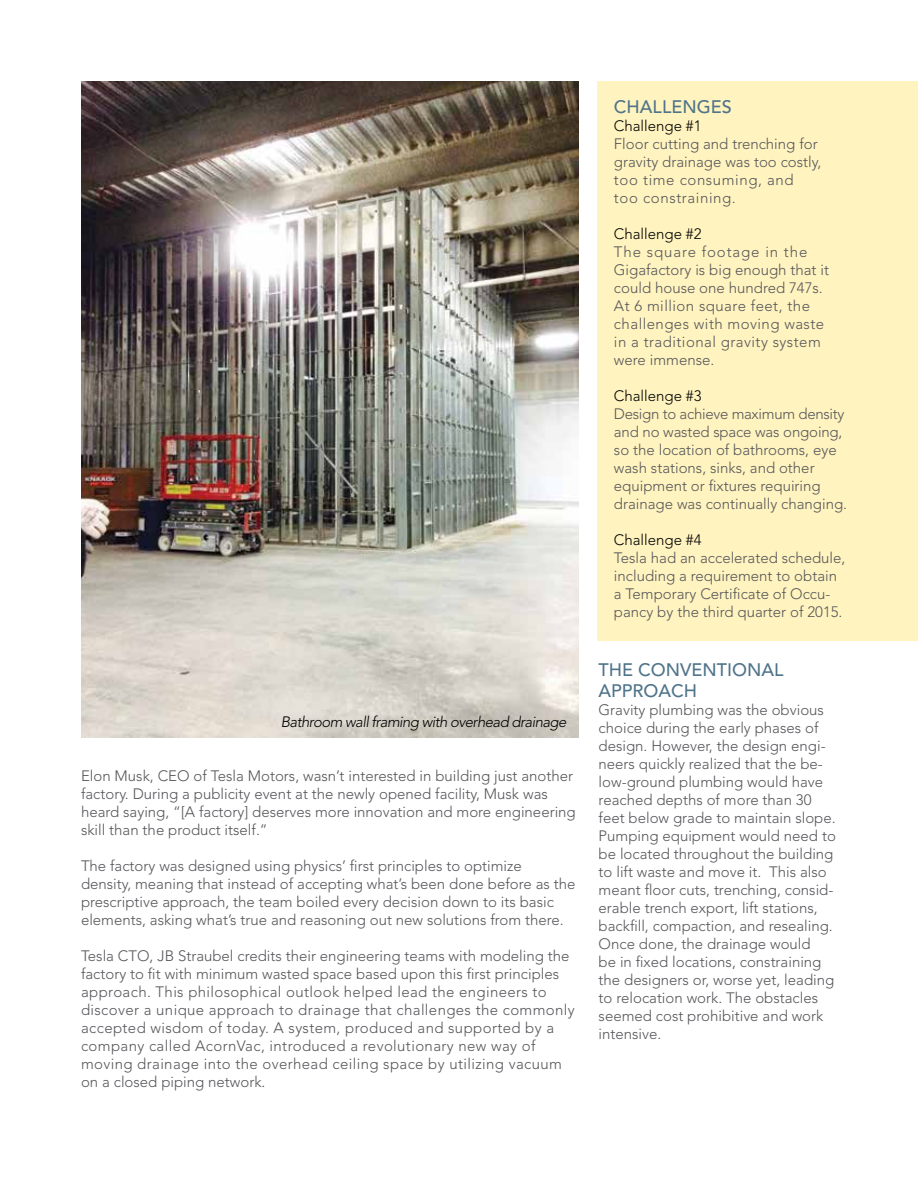
<style>
.page{position:relative;width:918px;height:1188px;background:#fff}
.page>*{position:absolute;margin:0;border:0;box-sizing:border-box;transform-origin:0 0}
.t1{font:500 18px/21.6px "Avenir";color:#50748a}
.t2{font:300 15px/18px "Avenir";color:#55565a}
.t3{font:300 15px/18px "Avenir";letter-spacing:.025em;color:#55565a}
.t4{font:300 15px/18px "Avenir";letter-spacing:.03em;color:#55565a}
.t5{font:300 15px "Avenir";color:#000}
.t6{font:italic 300 15px "Avenir";letter-spacing:-.04em;color:#000}
</style>
<div class="page">
<img style="left:81px;top:81px;width:498px;height:657px">
<div style="left:597px;top:81px;width:321px;height:559px;background:#fff3bf"></div>
<p class="t6" style="left:281px;top:713px;width:287px">Bathroom wall framing with overhead drainage</p>
<p class="t2" style="left:81px;top:766px;width:496px">Elon Musk, CEO of Tesla Motors, wasn’t interested in building just another factory. During a publicity event at the newly opened facility, Musk was heard saying, “[A factory] deserves more innovation and more engineering skill than the product itself.”</p>
<p class="t2" style="left:81px;top:856px;width:496px">The factory was designed using physics’ first principles to optimize density, meaning that instead of accepting what’s been done before as the prescriptive approach, the team boiled every decision down to its basic elements, asking what’s true and reasoning out new solutions from there.</p>
<p class="t3" style="left:81px;top:946px;width:495px">Tesla CTO, JB Straubel credits their engineering teams with modeling the factory to fit with minimum wasted space based upon this first principles approach. This philosophical outlook helped lead the engineers to discover a unique approach to drainage that challenges the commonly accepted wisdom of today. A system, produced and supported by a company called AcornVac, introduced a revolutionary new way of moving drainage into the overhead ceiling space by utilizing vacuum on a closed piping network.</p>
<p class="t1" style="left:614px;top:96px;width:119px">CHALLENGES</p>
<p class="t5" style="left:614px;top:117px;width:89px">Challenge #1</p>
<p class="t2" style="left:614px;top:135px;width:209px">Floor cutting and trenching for gravity drainage was too costly, too time consuming, and too constraining.</p>
<p class="t5" style="left:614px;top:225px;width:89px">Challenge #2</p>
<p class="t4" style="left:614px;top:243px;width:217px">The square footage in the<br>Gigafactory is big enough that it could house one hundred 747s.<br>At 6 million square feet, the challenges with moving waste in a traditional gravity system were immense.</p>
<p class="t5" style="left:614px;top:387px;width:89px">Challenge #3</p>
<p class="t2" style="left:614px;top:405px;width:235px">Design to achieve maximum density and no wasted space was ongoing, so the location of bathrooms, eye wash stations, sinks, and other equipment or fixtures requiring drainage was continually changing.</p>
<p class="t5" style="left:614px;top:531px;width:89px">Challenge #4</p>
<p class="t2" style="left:614px;top:549px;width:233px">Tesla had an accelerated schedule, including a requirement to obtain a Temporary Certificate of Occu&shy;pancy by the third quarter of 2015.</p>
<p class="t1" style="left:599px;top:659px;width:186px">THE CONVENTIONAL<br>APPROACH</p>
<p class="t2" style="left:599px;top:701px;width:239px">Gravity plumbing was the obvious choice during the early phases of design. However, the design engi&shy;neers quickly realized that the be&shy;low-ground plumbing would have reached depths of more than 30 feet below grade to maintain slope.<br>Pumping equipment would need to be located throughout the building to lift waste and move it. This also meant floor cuts, trenching, consid&shy;erable trench export, lift stations, backfill, compaction, and resealing.<br>Once done, the drainage would<br>be in fixed locations, constraining the designers or, worse yet, leading to relocation work. The obstacles seemed cost prohibitive and work intensive.</p>
</div>
